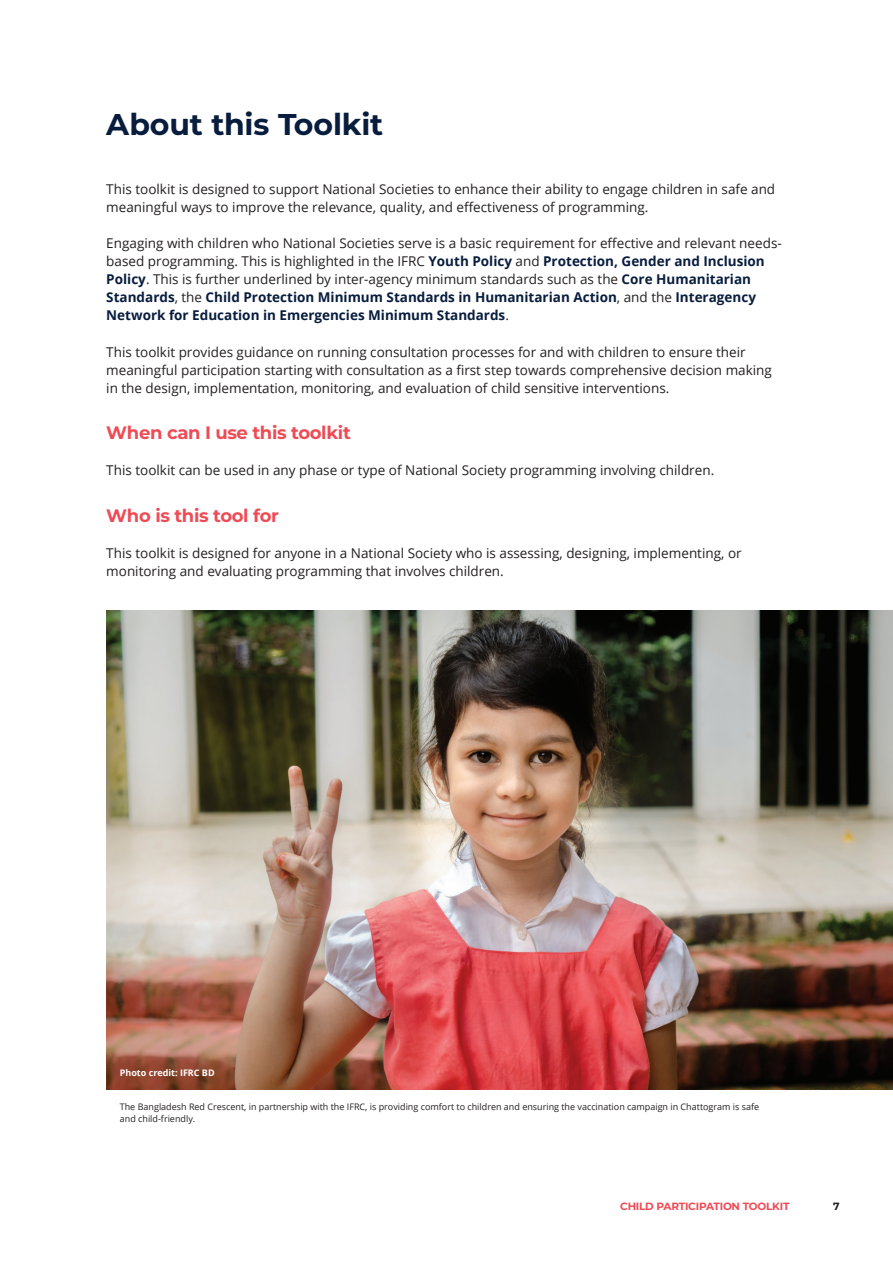
<style>
.page{position:relative;width:893px;height:1263px;background:#fff}
.page>*{position:absolute;margin:0;border:0;box-sizing:border-box;transform-origin:0 0}
.t1{font:100 30px "Montserrat";letter-spacing:-.005em;color:#081d3e}
.t2{font:100 18px "Montserrat";letter-spacing:-.02em;color:#ef4b55}
.t3{font:13.5px/18px "Open Sans";color:#231f20}
.t4{font:100 10.5px "Montserrat";letter-spacing:-.02em;color:#ef4b55}
.t5{font:100 10.5px "Montserrat";color:#231f20}
.t6{font:9px/12px "Open Sans";color:#231f20}
.t7{font:700 9px "Open Sans";color:#fff}
.s1{font-weight:700;color:#081d3e}
</style>
<div class="page">
<img style="left:106px;top:611px;width:787px;height:478px">
<h1 class="t1" style="left:106px;top:105px;width:279px">About this Toolkit</h1>
<p class="t3" style="left:106px;top:180px;width:670px">This toolkit is designed to support National Societies to enhance their ability to engage children in safe and meaningful ways to improve the relevance, quality, and effectiveness of programming.</p>
<p class="t3" style="left:106px;top:234px;width:677px">Engaging with children who National Societies serve is a basic requirement for effective and relevant needs&shy;based programming. This is highlighted in the IFRC <span class="s1">Youth Policy</span> and <span class="s1">Protection, Gender and Inclusion Policy</span>. This is further underlined by inter-agency minimum standards such as the <span class="s1">Core Humanitarian Standards</span>, the <span class="s1">Child Protection Minimum Standards in Humanitarian Action</span>, and the <span class="s1">Interagency Network for Education in Emergencies Minimum Standards</span>.</p>
<p class="t3" style="left:106px;top:342px;width:667px">This toolkit provides guidance on running consultation processes for and with children to ensure their meaningful participation starting with consultation as a first step towards comprehensive decision making in the design, implementation, monitoring, and evaluation of child sensitive interventions.</p>
<h2 class="t2" style="left:106px;top:421px;width:246px">When can I use this toolkit</h2>
<p class="t3" style="left:106px;top:461px;width:609px">This toolkit can be used in any phase or type of National Society programming involving children.</p>
<h2 class="t2" style="left:106px;top:504px;width:174px">Who is this tool for</h2>
<p class="t3" style="left:106px;top:544px;width:637px">This toolkit is designed for anyone in a National Society who is assessing, designing, implementing, or monitoring and evaluating programming that involves children.</p>
<p class="t7" style="left:120px;top:1066px;width:96px">Photo credit: IFRC BD</p>
<p class="t6" style="left:120px;top:1100px;width:641px">The Bangladesh Red Crescent, in partnership with the IFRC, is providing comfort to children and ensuring the vaccination campaign in Chattogram is safe and child-friendly.</p>
<p class="t4" style="left:620px;top:1199px;width:171px">CHILD PARTICIPATION TOOLKIT</p>
<p class="t5" style="left:833px;top:1199px;width:8px">7</p>
</div>
